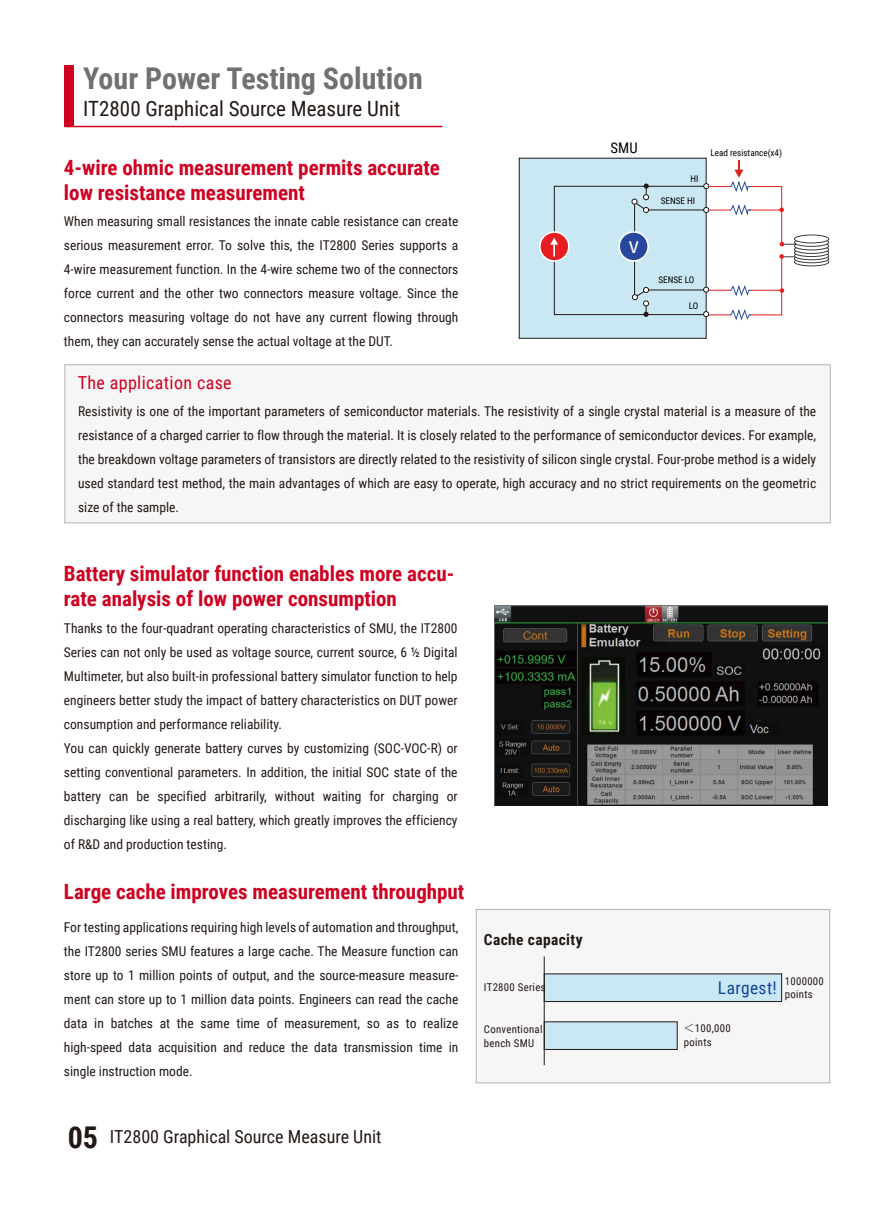
<style>
.page{position:relative;width:894px;height:1212px;background:#fff}
.page>*{position:absolute;margin:0;border:0;box-sizing:border-box;transform-origin:0 0}
.t1{font:700 30px "Roboto Condensed";color:#727171}
.t2{font:700 21px/25.2px "Roboto Condensed";color:#cf0022}
.t3{font:21px "Roboto Condensed";color:#221815}
.t4{font:18px "Roboto Condensed";color:#221815}
.t5{font:18px "Roboto Condensed";letter-spacing:.02em;color:#cf0022}
.t6{font:17.4px "Roboto Condensed";letter-spacing:.025em;color:#0e449b}
.t7{font:500 15.9px "Source Han Sans CN";color:#fff}
.t8{font:700 15.45px "Roboto Condensed";letter-spacing:.025em;color:#221815}
.t9{font:14.7px "Roboto Condensed";color:#040000}
.t10{font:13.5px/24px "Roboto Condensed";color:#221815;text-align:justify}
.t11{font:10.8px/13.6px "Roboto Condensed";letter-spacing:.025em;color:#221815}
.t12{font:9.15px "Roboto Condensed";color:#040000}
.s1{font-weight:700;font-size:30px}
.s2{font-family:"Source Han Sans CN";font-weight:300}
</style>
<div class="page">
<div style="left:65px;top:65px;width:9px;height:62px;background:#cf0022"></div>
<hr style="left:65px;top:126px;width:377px;height:1px;background:#cf0022">
<div style="left:64px;top:364px;width:766px;height:159px;background:#f6f6f6;border:1px solid #b4b3b3"></div>
<img style="left:495px;top:606px;width:332px;height:199px">
<svg style="left:794px;top:258px;width:34px;height:8px"></svg>
<div style="left:793px;top:257px;width:35px;height:9px;border:1px solid #3c3d3d;border-radius:50%"></div>
<svg style="left:794px;top:255px;width:34px;height:8px"></svg>
<div style="left:793px;top:254px;width:35px;height:9px;border:1px solid #3c3d3d;border-radius:50%"></div>
<svg style="left:794px;top:252px;width:34px;height:8px"></svg>
<div style="left:793px;top:251px;width:35px;height:9px;border:1px solid #3c3d3d;border-radius:50%"></div>
<svg style="left:794px;top:249px;width:34px;height:8px"></svg>
<div style="left:793px;top:248px;width:35px;height:9px;border:1px solid #3c3d3d;border-radius:50%"></div>
<svg style="left:794px;top:245px;width:34px;height:8px"></svg>
<div style="left:793px;top:245px;width:35px;height:9px;border:1px solid #3c3d3d;border-radius:50%"></div>
<svg style="left:794px;top:242px;width:34px;height:8px"></svg>
<div style="left:793px;top:242px;width:35px;height:8px;border:1px solid #3c3d3d;border-radius:50%"></div>
<svg style="left:794px;top:238px;width:34px;height:8px"></svg>
<div style="left:793px;top:238px;width:35px;height:9px;border:1px solid #3c3d3d;border-radius:50%"></div>
<div style="left:794px;top:235px;width:34px;height:8px;background:#fff;border-radius:50%"></div>
<div style="left:793px;top:235px;width:35px;height:8px;border:1px solid #3c3d3d;border-radius:50%"></div>
<div style="left:518px;top:158px;width:188px;height:181px;background:#cae8f4;border:1px solid #221815"></div>
<svg style="left:539px;top:232px;width:29px;height:29px"></svg>
<div style="left:539px;top:231px;width:30px;height:31px;border:2px solid #fff;border-radius:50%"></div>
<svg style="left:550px;top:160px;width:248px;height:162px"></svg>
<div style="left:702px;top:311px;width:7px;height:6px;border:1px solid #221815;border-radius:2px"></div>
<div style="left:475px;top:909px;width:354px;height:174px;background:#f6f6f6;border:1px solid #b4b3b3"></div>
<div style="left:544px;top:973px;width:237px;height:29px;background:#cae8f4;border:1px solid #221815"></div>
<div style="left:544px;top:1021px;width:133px;height:28px;background:#cae8f4"></div>
<hr style="left:543px;top:956px;width:1px;height:109px;background:#221815">
<h1 class="t1" style="left:83px;top:58px;width:341px">Your Power Testing Solution</h1>
<h2 class="t3" style="left:83px;top:94px;width:318px">IT2800 Graphical Source Measure Unit</h2>
<h2 class="t2" style="left:64px;top:154px;width:377px">4-wire ohmic measurement permits accurate low resistance measurement</h2>
<p class="t10" style="left:64px;top:208px;width:396px">When measuring small resistances the innate cable resistance can create serious measurement error. To solve this, the IT2800 Series supports a 4-wire measurement function. In the 4-wire scheme two of the connectors force current and the other two connectors measure voltage. Since the connectors measuring voltage do not have any current flowing through them, they can accurately sense the actual voltage at the DUT.</p>
<p class="t9" style="left:610px;top:137px;width:28px">SMU</p>
<p class="t7" style="left:628px;top:238px;width:11px">V</p>
<p class="t12" style="left:690px;top:172px;width:9px">HI</p>
<p class="t12" style="left:660px;top:194px;width:36px">SENSE HI</p>
<p class="t12" style="left:710px;top:146px;width:73px">Lead resistance(x4)</p>
<p class="t12" style="left:658px;top:273px;width:37px">SENSE LO</p>
<p class="t12" style="left:688px;top:299px;width:11px">LO</p>
<h3 class="t5" style="left:78px;top:370px;width:155px">The application case</h3>
<p class="t10" style="left:78px;top:398px;width:739px">Resistivity is one of the important parameters of semiconductor materials. The resistivity of a single crystal material is a measure of the resistance of a charged carrier to flow through the material. It is closely related to the performance of semiconductor devices. For example, the breakdown voltage parameters of transistors are directly related to the resistivity of silicon single crystal. Four-probe method is a widely used standard test method, the main advantages of which are easy to operate, high accuracy and no strict requirements on the geometric size of the sample.</p>
<h2 class="t2" style="left:64px;top:560px;width:392px">Battery simulator function enables more accu&shy;rate analysis of low power consumption</h2>
<p class="t10" style="left:64px;top:616px;width:395px;text-align:left">Thanks to the four-quadrant operating characteristics of SMU, the IT2800<br>Series can not only be used as voltage source, current source, 6 ½ Digital Multimeter, but also built-in professional battery simulator function to help engineers better study the impact of battery characteristics on DUT power consumption and performance reliability.<br>You can quickly generate battery curves by customizing (SOC-VOC-R) or setting conventional parameters. In addition, the initial SOC state of the battery can be specified arbitrarily, without waiting for charging or discharging like using a real battery, which greatly improves the efficiency of R&amp;D and production testing.</p>
<h2 class="t2" style="left:64px;top:878px;width:402px">Large cache improves measurement throughput</h2>
<p class="t10" style="left:64px;top:915px;width:396px">For testing applications requiring high levels of automation and throughput, the IT2800 series SMU features a large cache. The Measure function can store up to 1 million points of output, and the source-measure measure&shy;ment can store up to 1 million data points. Engineers can read the cache data in batches at the same time of measurement, so as to realize high-speed data acquisition and reduce the data transmission time in single instruction mode.</p>
<h3 class="t4" style="left:68px;top:1124px;width:315px"><span class="s1">05</span> IT2800 Graphical Source Measure Unit</h3>
<p class="t8" style="left:484px;top:929px;width:100px">Cache capacity</p>
<p class="t11" style="left:484px;top:980px;width:63px">IT2800 Series</p>
<p class="t11" style="left:484px;top:1022px;width:60px">Conventional bench SMU</p>
<p class="t6" style="left:717px;top:975px;width:60px">Largest!</p>
<p class="t11" style="left:683px;top:1021px;width:48px"><span class="s2">＜</span>100,000 points</p>
<p class="t11" style="left:784px;top:973px;width:40px">1000000 points</p>
</div>
